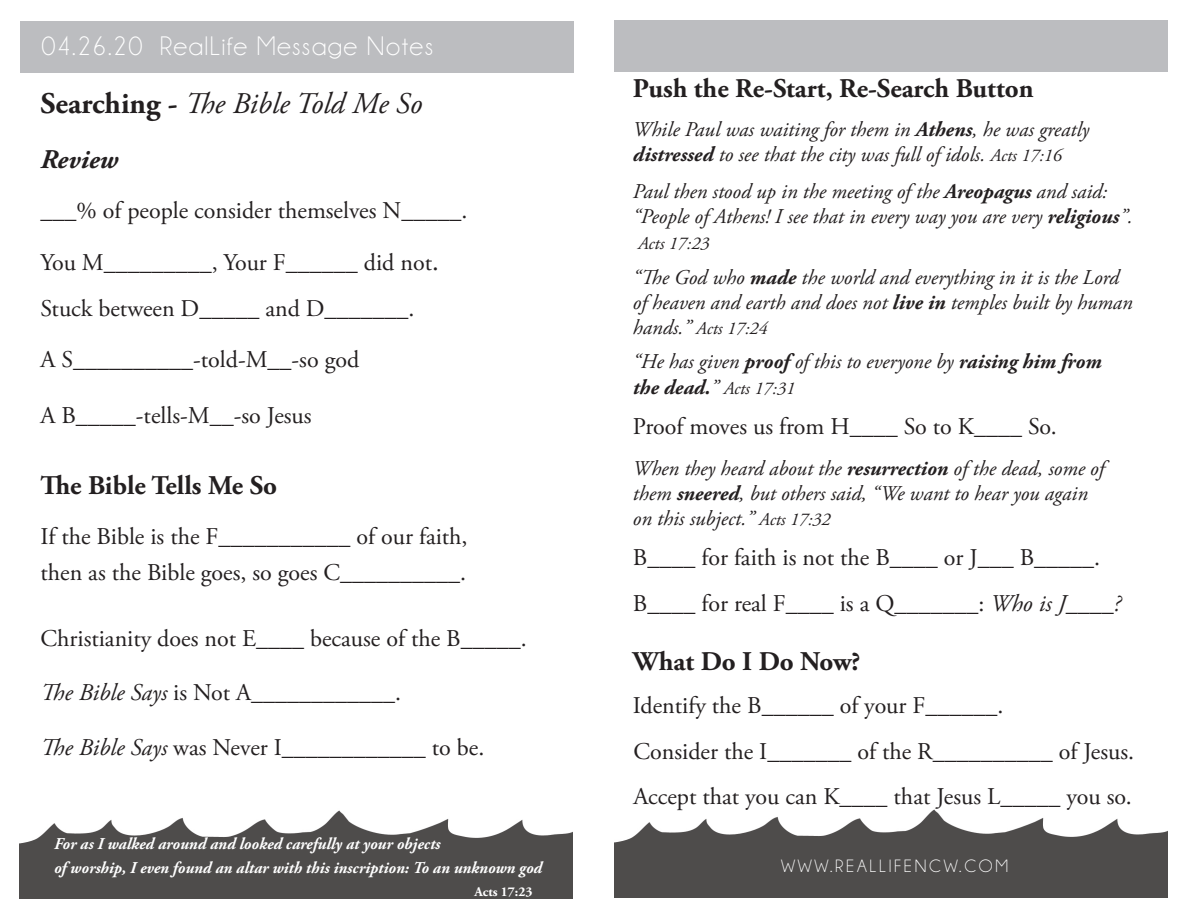
<style>
.page{position:relative;width:1188px;height:918px;background:#fff}
.page>*{position:absolute;margin:0;border:0;box-sizing:border-box;transform-origin:0 0}
.t1{font:italic 30px "Adobe Garamond Pro";color:#231f20}
.t2{font:700 27px "Adobe Garamond Pro";color:#231f20}
.t3{font:27px "Champagne&Limousines";letter-spacing:.05em;color:#fff}
.t4{font:italic 700 27px "Adobe Garamond Pro";color:#231f20}
.t5{font:24px "Adobe Garamond Pro";color:#231f20}
.t6{font:italic 21px/25.2px "Adobe Garamond Pro";color:#231f20}
.t7{font:italic 18px "Adobe Garamond Pro";color:#231f20}
.t8{font:18px "Champagne&Limousines";letter-spacing:.15em;color:#fff}
.t9{font:italic 700 16.5px "Adobe Garamond Pro";color:#fff}
.t10{font:700 13.5px "Adobe Garamond Pro";color:#fff}
.s1{font-weight:700;font-style:normal}
.s2{font-size:27px}
.s3{font-style:italic}
.s4{font-weight:700}
.s5{font-size:18px}
.s6{font-size:21px}
.s7{font-weight:700;font-size:21px}
</style>
<div class="page">
<img style="left:20px;top:810px;width:553px;height:88px">
<div style="left:614px;top:20px;width:553px;height:52px;background:#bcbdc0"></div>
<div style="left:20px;top:21px;width:554px;height:52px;background:#bcbdc0"></div>
<img style="left:614px;top:809px;width:554px;height:89px">
<p class="t3" style="left:41px;top:33px;width:393px">04.26.20 RealLife Message Notes</p>
<p class="t1" style="left:40px;top:86px;width:383px"><span class="s1">Searching -</span> The Bible Told Me So</p>
<p class="t4" style="left:40px;top:144px;width:79px">Review</p>
<p class="t5" style="left:40px;top:196px;width:428px">___% of people consider themselves N_____.</p>
<p class="t5" style="left:40px;top:248px;width:400px">You M_________, Your F______ did not<span class="s2">.</span></p>
<p class="t5" style="left:40px;top:294px;width:376px">Stuck between D_____ and D_______.</p>
<p class="t5" style="left:40px;top:345px;width:320px">A S__________-told-M__-so god</p>
<p class="t5" style="left:40px;top:401px;width:273px">A B_____-tells-M__-so Jesus</p>
<p class="t2" style="left:40px;top:470px;width:238px">The Bible Tells Me So</p>
<p class="t5" style="left:40px;top:522px;width:429px">If the Bible is the F___________ of our faith,</p>
<p class="t5" style="left:40px;top:558px;width:427px">then as the Bible goes, so goes C__________.</p>
<p class="t5" style="left:40px;top:624px;width:488px">Christianity does not E____ because of the B_____.</p>
<p class="t5" style="left:40px;top:678px;width:362px"><span class="s3">The Bible Says</span> is Not A____________.</p>
<p class="t5" style="left:40px;top:733px;width:445px"><span class="s3">The Bible Says</span> was Never I____________ to be.</p>
<p class="t9" style="left:54px;top:834px;width:388px">For as I walked around and looked carefully at your objects</p>
<p class="t9" style="left:54px;top:858px;width:490px">of worship, I even found an altar with this inscription: To an unknown god</p>
<p class="t10" style="left:475px;top:884px;width:59px">Acts 17:23</p>
<p class="t2" style="left:633px;top:73px;width:402px">Push the Re-Start, Re-Search Button</p>
<p class="t6" style="left:633px;top:117px;width:458px">While Paul was waiting for them in <span class="s4">Athens</span>, he was greatly</p>
<p class="t6" style="left:633px;top:143px;width:431px"><span class="s4">distressed</span> to see that the city was full of idols. <span class="s5">Acts 17:16</span></p>
<p class="t6" style="left:633px;top:180px;width:476px">Paul then stood up in the meeting of the <span class="s4">Areopagus</span> and said:</p>
<p class="t6" style="left:633px;top:205px;width:501px">“People of Athens! I see that in every way you are very <span class="s4">religious</span>”.</p>
<p class="t7" style="left:638px;top:232px;width:73px">Acts 17:23</p>
<p class="t6" style="left:633px;top:265px;width:501px">“The God who <span class="s4">made</span> the world and everything in it is the Lord of heaven and earth and does not <span class="s4">live in</span> temples built by human</p>
<p class="t7" style="left:633px;top:318px;width:136px"><span class="s6">hands.”</span> Acts 17:24</p>
<p class="t6" style="left:633px;top:350px;width:470px">“He has given <span class="s4">proof</span> of this to everyone by <span class="s4">raising him from</span></p>
<p class="t7" style="left:633px;top:377px;width:164px"><span class="s7">the dead.</span><span class="s6">”</span> Acts 17:31</p>
<p class="t5" style="left:633px;top:412px;width:426px">Proof moves us from H____ So to K____ So.</p>
<p class="t6" style="left:633px;top:456px;width:473px">When they heard about the <span class="s4">resurrection</span> of the dead, some of</p>
<p class="t6" style="left:633px;top:481px;width:457px">them <span class="s4">sneered</span>, but others said, “We want to hear you again</p>
<p class="t6" style="left:633px;top:506px;width:199px">on this subject.” <span class="s5">Acts 17:32</span></p>
<p class="t5" style="left:633px;top:543px;width:469px">B____ for faith is not the B____ or J___ B_____.</p>
<p class="t5" style="left:633px;top:589px;width:490px">B____ for real F____ is a Q_______: <span class="s3">Who is J____?</span></p>
<p class="t2" style="left:633px;top:646px;width:229px">What Do I Do Now?</p>
<p class="t5" style="left:633px;top:691px;width:372px">Identify the B______ of your F______.</p>
<p class="t5" style="left:634px;top:737px;width:502px">Consider the I_______ of the R__________ of Jesus.</p>
<p class="t5" style="left:634px;top:782px;width:500px">Accept that you can K____ that Jesus L_____ you so.</p>
<p class="t8" style="left:781px;top:857px;width:229px">WWW.REALLIFENCW.COM</p>
</div>
